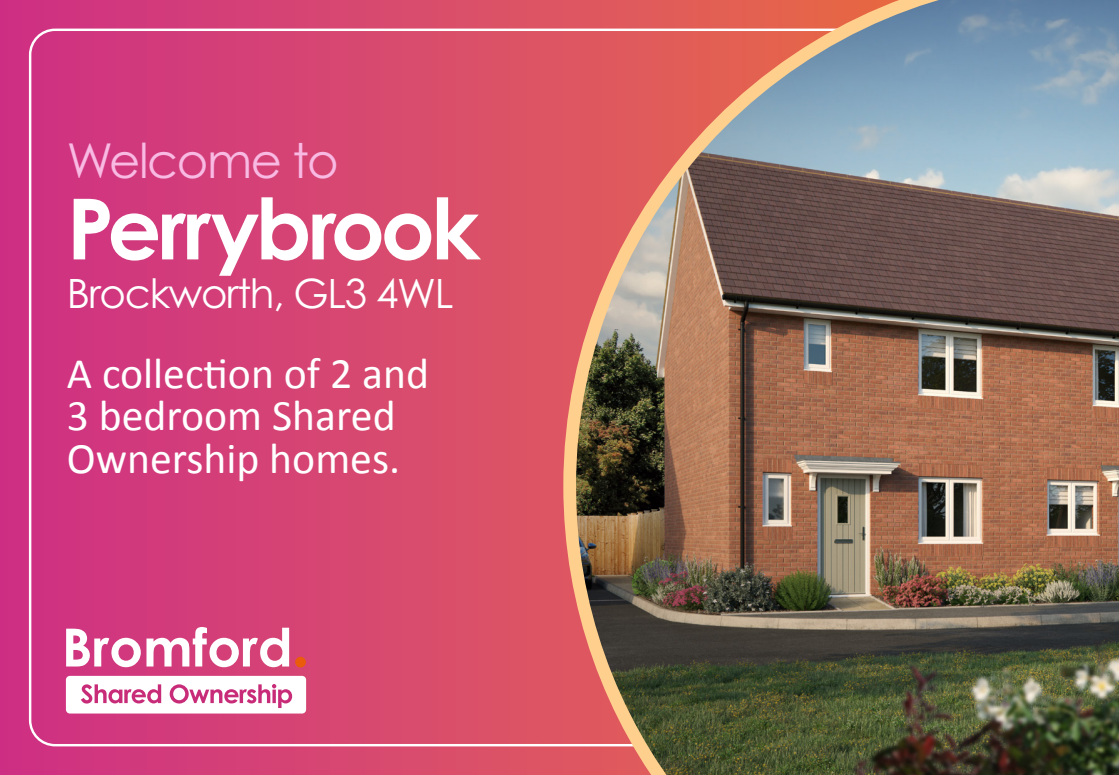
<style>
.page{position:relative;width:1119px;height:775px;background:#fff}
.page>*{position:absolute;margin:0;border:0;box-sizing:border-box;transform-origin:0 0}
.Cover_-_title{font:700 84.38px "Century Gothic Pro";letter-spacing:-.045em;color:#fff}
.t1{font:48.12px "Century Gothic Pro";letter-spacing:-.03em;color:#f8b9e2}
.Cover_-_para{font:43.75px/42.5px "Calibri";color:#fff}
.Cover_-_address{font:40.44px "Century Gothic Pro";letter-spacing:-.03em;color:#fff}
</style>
<div class="page">
<svg style="left:0;top:0;width:557px;height:775px;background:#d54475"></svg>
<svg style="left:66px;top:627px;width:223px;height:40px"></svg>
<div style="left:295px;top:657px;width:11px;height:10px;background:#ea5b0b;border-radius:50%"></div>
<div style="left:66px;top:676px;width:240px;height:38px;background:#fff;border-radius:4px"></div>
<svg style="left:81px;top:684px;width:80px;height:20px"></svg>
<svg style="left:170px;top:684px;width:122px;height:24px"></svg>
<img style="left:557px;top:0;width:562px;height:775px">
<p class="t1" style="left:67px;top:131px;width:274px">Welcome to</p>
<h1 class="Cover_-_title" style="left:67px;top:176px;width:415px">Perrybrook</h1>
<h2 class="Cover_-_address" style="left:67px;top:269px;width:388px">Brockworth, GL3 4WL</h2>
<p class="Cover_-_para" style="left:67px;top:351px;width:364px">A collection of 2 and<br>3 bedroom Shared<br>Ownership homes.</p>
</div>
